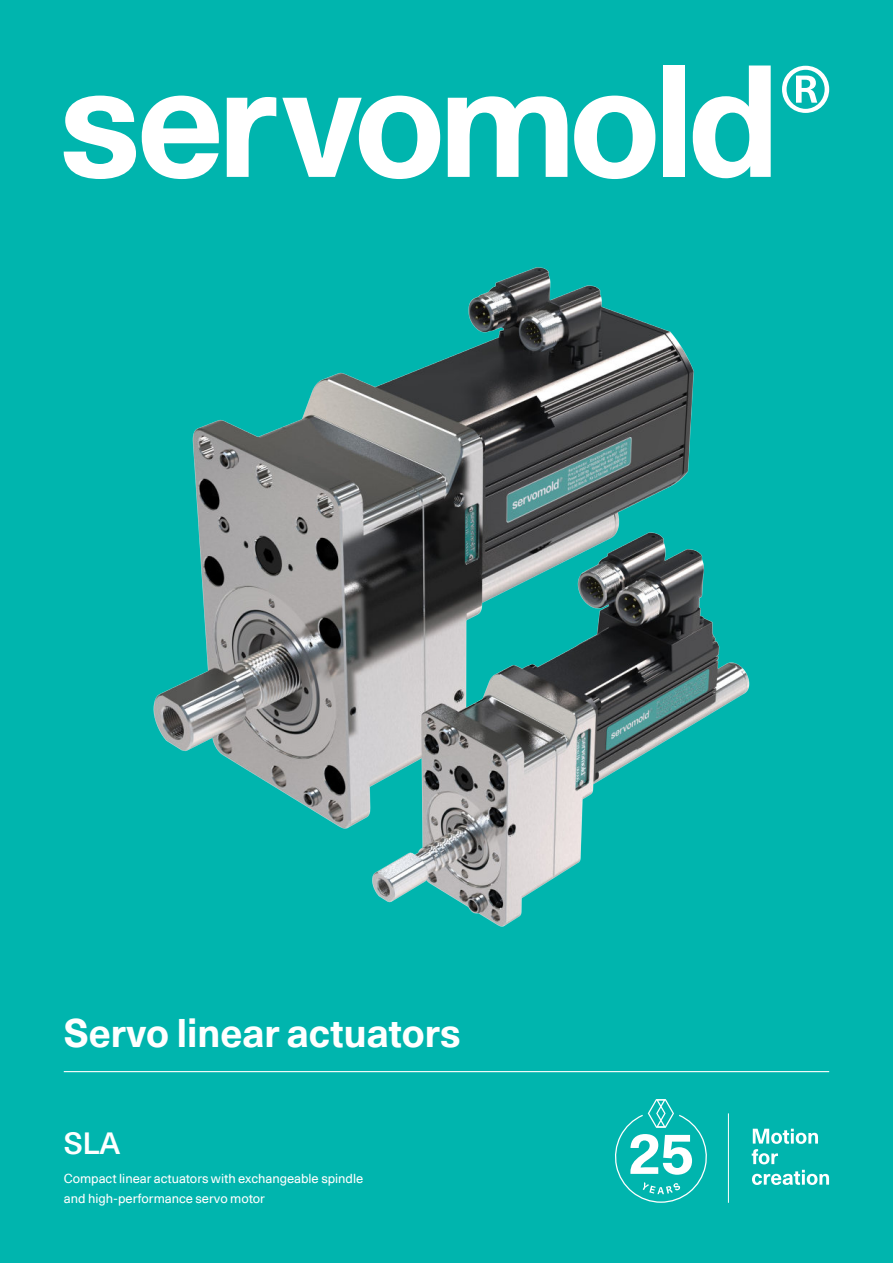
<style>
.page{position:relative;width:893px;height:1263px;background:#00b5ae}
.page>*{position:absolute;margin:0;border:0;box-sizing:border-box;transform-origin:0 0}
.Überschrift_02{font:700 39px "Unica 77 LLTT";color:#fff}
.Überschrift_02-2{font:500 30px "Unica 77 LLTT";color:#fff}
.Überschrift_02-3{font:12.75px "Unica 77 LLTT";color:#fff}
</style>
<div class="page">
<img style="left:153px;top:267px;width:597px;height:660px">
<svg style="left:64px;top:96px;width:72px;height:83px"></svg>
<svg style="left:142px;top:96px;width:77px;height:83px"></svg>
<svg style="left:227px;top:97px;width:49px;height:80px"></svg>
<svg style="left:282px;top:96px;width:158px;height:83px"></svg>
<svg style="left:448px;top:96px;width:119px;height:81px"></svg>
<svg style="left:574px;top:96px;width:81px;height:83px"></svg>
<div style="left:663px;top:66px;width:22px;height:111px;background:#fff"></div>
<svg style="left:693px;top:66px;width:78px;height:112px"></svg>
<svg style="left:782px;top:66px;width:47px;height:47px"></svg>
<svg style="left:615px;top:1099px;width:92px;height:104px"></svg>
<svg style="left:752px;top:1129px;width:66px;height:35px"></svg>
<svg style="left:752px;top:1170px;width:77px;height:15px"></svg>
<hr style="left:728px;top:1113px;width:1px;height:90px;background:#fff">
<hr style="left:64px;top:1071px;width:765px;height:1px;background:#fff">
<p class="Überschrift_02" style="left:64px;top:1006px;width:398px">Servo linear actuators</p>
<p class="Überschrift_02-2" style="left:64px;top:1123px;width:58px">SLA</p>
<p class="Überschrift_02-3" style="left:64px;top:1170px;width:301px">Compact linear actuators with exchangeable spindle</p>
<p class="Überschrift_02-3" style="left:64px;top:1190px;width:203px">and high-performance servo motor</p>
</div>
